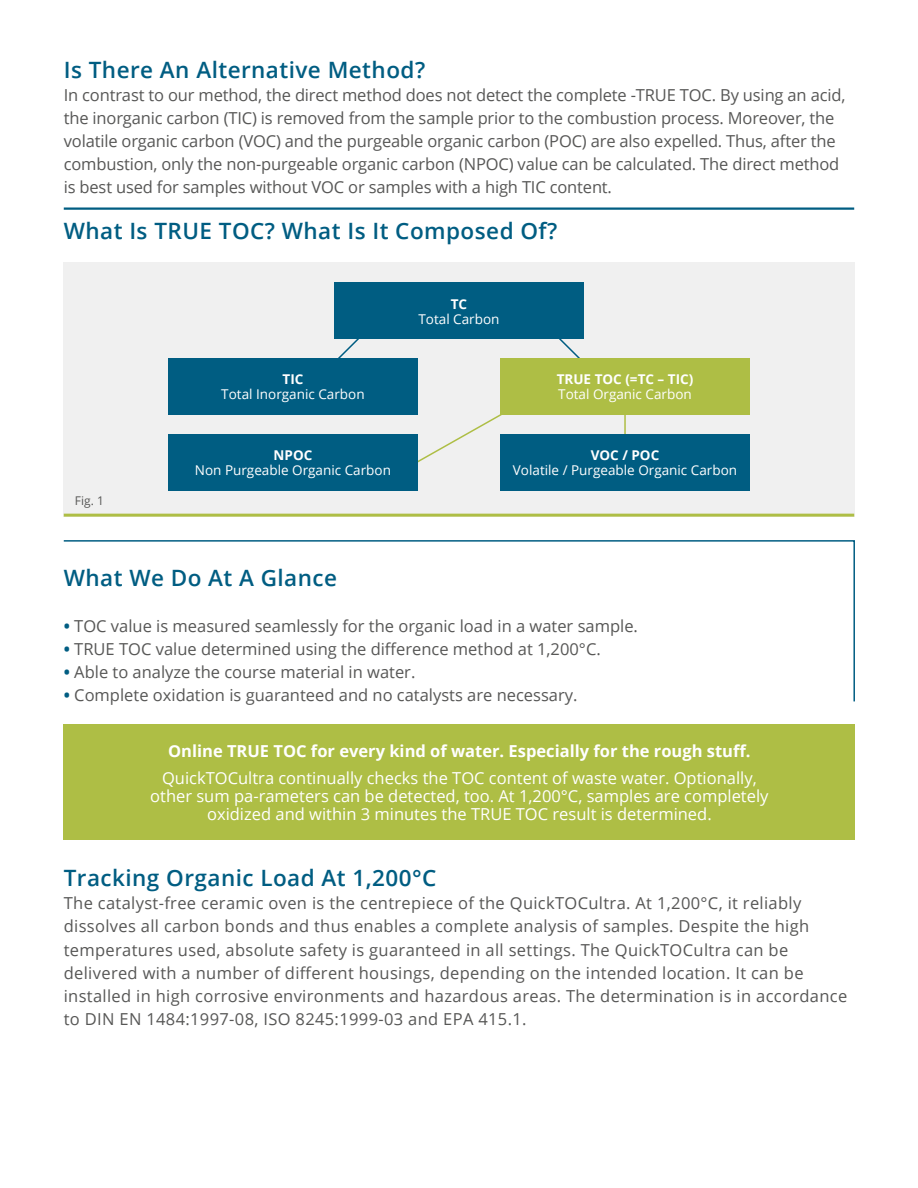
<style>
.page{position:relative;width:918px;height:1188px;background:#fff}
.page>*{position:absolute;margin:0;border:0;box-sizing:border-box;transform-origin:0 0}
.t1{font:600 22.5px "Open Sans";letter-spacing:.02em;color:#005d82}
.t2{font:16.5px/23.1px "Open Sans";color:#575756}
.t3{font:16.5px/23.1px "Open Sans";letter-spacing:.02em;color:#575756}
.t4{font:16.5px/18px "Open Sans";color:#fff;text-align:center}
.t5{font:700 16.5px "Open Sans";color:#fff}
.t6{font:13.5px "Open Sans";color:#fff}
.t7{font:700 13.5px "Open Sans";color:#fff}
.t8{font:12px "Open Sans";color:#575756}
.s1{font-weight:700;color:#005d82}
</style>
<div class="page">
<div style="left:64px;top:725px;width:791px;height:115px;background:#aebe45"></div>
<svg style="left:63px;top:540px;width:792px;height:162px"></svg>
<div style="left:64px;top:263px;width:791px;height:254px;background:#f0f0f0"></div>
<svg style="left:417px;top:411px;width:85px;height:56px"></svg>
<hr style="left:624px;top:409px;width:2px;height:29px;background:#aebe45">
<svg style="left:338px;top:339px;width:21px;height:19px"></svg>
<svg style="left:559px;top:339px;width:21px;height:19px"></svg>
<div style="left:334px;top:283px;width:250px;height:56px;background:#005d82"></div>
<div style="left:168px;top:358px;width:249px;height:57px;background:#005d82"></div>
<div style="left:168px;top:434px;width:249px;height:57px;background:#005d82"></div>
<div style="left:501px;top:358px;width:249px;height:57px;background:#aebe45"></div>
<div style="left:501px;top:434px;width:249px;height:57px;background:#005d82"></div>
<hr style="left:64px;top:514px;width:790px;height:3px;background:#aebe45">
<hr style="left:64px;top:207px;width:790px;height:3px;background:#005d82">
<h1 class="t1" style="left:64px;top:54px;width:363px">Is There An Alternative Method?</h1>
<p class="t2" style="left:64px;top:83px;width:783px">In contrast to our method, the direct method does not detect the complete -TRUE TOC. By using an acid, the inorganic carbon (TIC) is removed from the sample prior to the combustion process. Moreover, the volatile organic carbon (VOC) and the purgeable organic carbon (POC) are also expelled. Thus, after the combustion, only the non-purgeable organic carbon (NPOC) value can be calculated. The direct method is best used for samples without VOC or samples with a high TIC content.</p>
<h1 class="t1" style="left:64px;top:216px;width:495px">What Is TRUE TOC? What Is It Composed Of?</h1>
<p class="t8" style="left:75px;top:492px;width:30px">Fig. 1</p>
<p class="t7" style="left:283px;top:370px;width:22px">TIC</p>
<p class="t6" style="left:221px;top:385px;width:145px">Total Inorganic Carbon</p>
<p class="t7" style="left:274px;top:446px;width:40px">NPOC</p>
<p class="t6" style="left:195px;top:461px;width:198px">Non Purgeable Organic Carbon</p>
<p class="t7" style="left:451px;top:294px;width:18px">TC</p>
<p class="t6" style="left:418px;top:309px;width:83px">Total Carbon</p>
<p class="t7" style="left:557px;top:370px;width:138px">TRUE TOC (=TC – TIC)</p>
<p class="t6" style="left:558px;top:385px;width:135px">Total Organic Carbon</p>
<p class="t7" style="left:591px;top:446px;width:70px">VOC / POC</p>
<p class="t6" style="left:513px;top:461px;width:226px">Volatile / Purgeable Organic Carbon</p>
<h1 class="t1" style="left:64px;top:562px;width:275px">What We Do At A Glance</h1>
<p class="t2" style="left:64px;top:614px;width:576px"><span class="s1">•</span> TOC value is measured seamlessly for the organic load in a water sample.</p>
<p class="t2" style="left:64px;top:637px;width:539px"><span class="s1">•</span> TRUE TOC value determined using the difference method at 1,200°C.</p>
<p class="t2" style="left:64px;top:660px;width:353px"><span class="s1">•</span> Able to analyze the course material in water.</p>
<p class="t2" style="left:64px;top:683px;width:515px"><span class="s1">•</span> Complete oxidation is guaranteed and no catalysts are necessary.</p>
<p class="t5" style="left:168px;top:740px;width:584px">Online TRUE TOC for every kind of water. Especially for the rough stuff.</p>
<p class="t4" style="left:150px;top:768px;width:620px">QuickTOCultra continually checks the TOC content of waste water. Optionally, other sum pa-rameters can be detected, too. At 1,200°C, samples are completely oxidized and within 3 minutes the TRUE TOC result is determined.</p>
<h1 class="t1" style="left:64px;top:863px;width:374px">Tracking Organic Load At 1,200°C</h1>
<p class="t3" style="left:64px;top:891px;width:785px">The catalyst-free ceramic oven is the centrepiece of the QuickTOCultra. At 1,200°C, it reliably dissolves all carbon bonds and thus enables a complete analysis of samples. Despite the high temperatures used, absolute safety is guaranteed in all settings. The QuickTOCultra can be delivered with a number of different housings, depending on the intended location. It can be installed in high corrosive environments and hazardous areas. The determination is in accordance to DIN EN 1484:1997-08, ISO 8245:1999-03 and EPA 415.1.</p>
</div>
